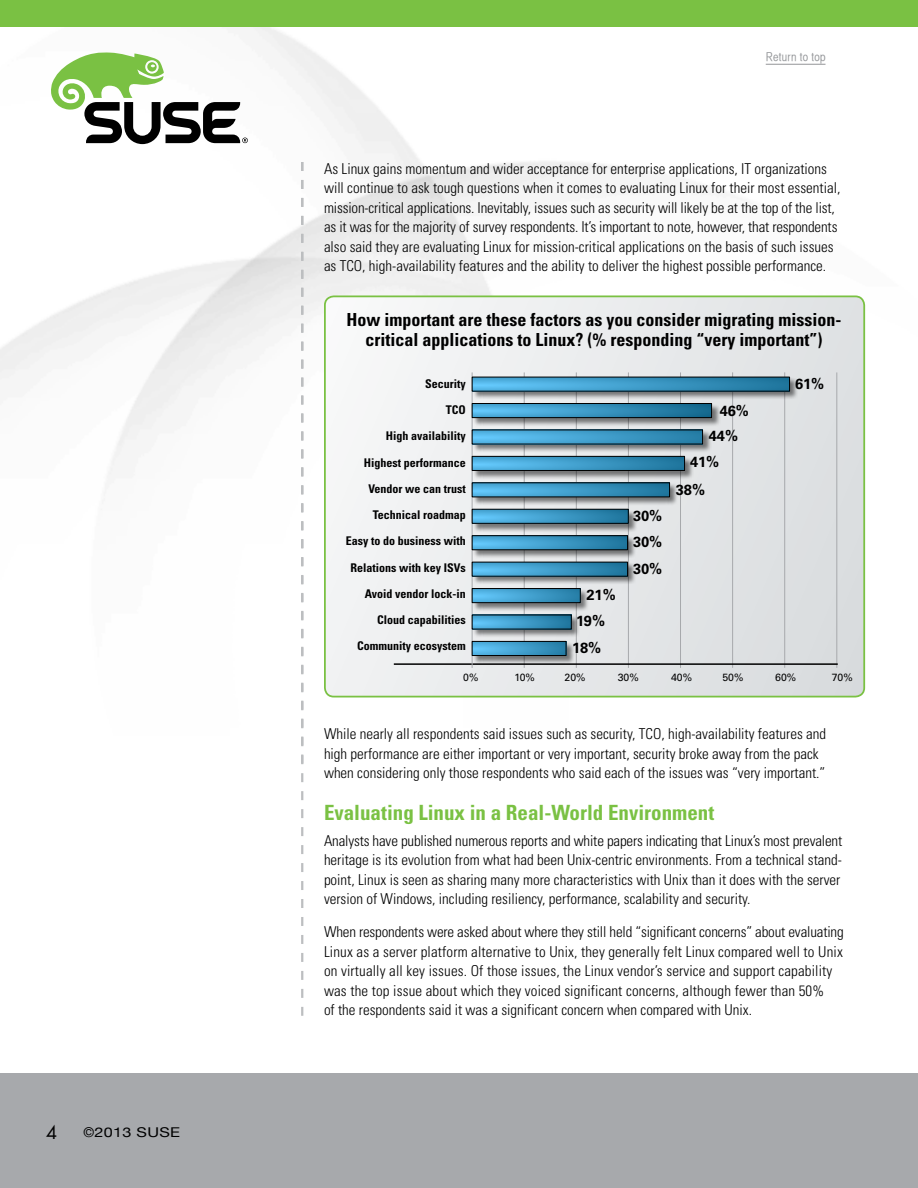
<style>
.page{position:relative;width:918px;height:1188px;background:#fff}
.page>*{position:absolute;margin:0;border:0;box-sizing:border-box;transform-origin:0 0}
.t1{font:700 condensed 21px "Univers";color:#7ac143}
.t2{font:700 condensed 18px/19.5px "Univers";color:#000;text-align:center}
.t3{font:18px "Futura";color:#000}
.t4{font:300 condensed 15px/19.5px "Univers";color:#000}
.t5{font:700 14.7px/26.5px "Univers";color:#000;text-align:justify}
.t6{font:13.5px "Helvetica Neue";letter-spacing:.02em;color:#000}
.t7{font:700 condensed 12px/26.2px "Univers";color:#000;text-align:right}
.t8{font:12px "Helvetica CY Plain";letter-spacing:.02em;color:#939598}
.t9{font:10.5px "Univers";color:#000}
</style>
<div class="page">
<div style="left:0;top:1073px;width:918px;height:115px;background:#a7a9ac"></div>
<div style="left:0;top:0;width:918px;height:27px;background:#7ac143"></div>
<hr style="left:766px;top:64px;width:60px;height:1px;background:#939598">
<svg style="left:51px;top:52px;width:197px;height:92px"></svg>
<svg style="left:301px;top:162px;width:2px;height:854px"></svg>
<svg style="left:325px;top:296px;width:539px;height:401px"></svg>
<div style="left:324px;top:295px;width:541px;height:402px;border:2px solid #7ac143;border-radius:9px"></div>
<hr style="left:628px;top:372px;width:1px;height:296px;background:#a7a9ac">
<hr style="left:576px;top:372px;width:1px;height:296px;background:#a7a9ac">
<hr style="left:524px;top:372px;width:1px;height:296px;background:#a7a9ac">
<hr style="left:680px;top:372px;width:1px;height:296px;background:#a7a9ac">
<hr style="left:784px;top:372px;width:1px;height:296px;background:#a7a9ac">
<hr style="left:732px;top:372px;width:1px;height:296px;background:#a7a9ac">
<hr style="left:836px;top:372px;width:1px;height:296px;background:#a7a9ac">
<hr style="left:394px;top:663px;width:444px;height:2px;background:#000">
<hr style="left:472px;top:372px;width:1px;height:296px;background:#a7a9ac">
<div style="left:473px;top:378px;width:325px;height:22px;background:#000;opacity:.5"></div>
<svg style="left:474px;top:379px;width:314px;height:10px;background:#3e9bc8"></svg>
<div style="left:473px;top:404px;width:248px;height:23px;background:#000;opacity:.5"></div>
<svg style="left:474px;top:405px;width:236px;height:11px;background:#3994c1"></svg>
<div style="left:472px;top:403px;width:240px;height:15px;border:1px solid #000"></div>
<div style="left:473px;top:430px;width:239px;height:23px;background:#000;opacity:.5"></div>
<svg style="left:474px;top:432px;width:227px;height:10px;background:#43a1ce"></svg>
<div style="left:473px;top:457px;width:221px;height:22px;background:#000;opacity:.5"></div>
<svg style="left:474px;top:458px;width:209px;height:11px;background:#3e9bc8"></svg>
<div style="left:472px;top:456px;width:213px;height:15px;border:1px solid #000"></div>
<div style="left:473px;top:483px;width:205px;height:23px;background:#000;opacity:.5"></div>
<svg style="left:474px;top:485px;width:194px;height:10px;background:#3f9bc9"></svg>
<div style="left:473px;top:510px;width:164px;height:22px;background:#000;opacity:.5"></div>
<svg style="left:474px;top:511px;width:152px;height:11px;background:#3e9bc8"></svg>
<div style="left:472px;top:509px;width:156px;height:15px;border:1px solid #000"></div>
<div style="left:473px;top:536px;width:163px;height:23px;background:#000;opacity:.5"></div>
<svg style="left:474px;top:537px;width:152px;height:11px;background:#3e9ac7"></svg>
<div style="left:472px;top:535px;width:156px;height:15px;border:1px solid #000"></div>
<div style="left:473px;top:563px;width:163px;height:22px;background:#000;opacity:.5"></div>
<svg style="left:474px;top:564px;width:152px;height:10px;background:#3e9bc8"></svg>
<div style="left:473px;top:615px;width:107px;height:23px;background:#000;opacity:.5"></div>
<svg style="left:474px;top:617px;width:96px;height:10px"></svg>
<div style="left:473px;top:589px;width:116px;height:23px;background:#000;opacity:.5"></div>
<svg style="left:474px;top:590px;width:104px;height:11px"></svg>
<div style="left:472px;top:588px;width:108px;height:15px;border:1px solid #000"></div>
<div style="left:473px;top:642px;width:101px;height:22px;background:#000;opacity:.5"></div>
<svg style="left:474px;top:643px;width:90px;height:11px"></svg>
<div style="left:472px;top:641px;width:94px;height:15px;border:1px solid #000"></div>
<p class="t3" style="left:46px;top:1120px;width:13px">4</p>
<p class="t6" style="left:83px;top:1124px;width:98px">©2013 SUSE</p>
<p class="t8" style="left:766px;top:50px;width:61px">Return to top</p>
<p class="t4" style="left:324px;top:159px;width:518px">As Linux gains momentum and wider acceptance for enterprise applications, IT organizations will continue to ask tough questions when it comes to evaluating Linux for their most essential, mission-critical applications. Inevitably, issues such as security will likely be at the top of the list, as it was for the majority of survey respondents. It’s important to note, however, that respondents also said they are evaluating Linux for mission-critical applications on the basis of such issues as TCO, high-availability features and the ability to deliver the highest possible performance.</p>
<p class="t2" style="left:347px;top:310px;width:496px">How important are these factors as you consider migrating mission&shy;critical applications to Linux? (% responding “very important”)</p>
<p class="t7" style="left:346px;top:370px;width:121px">Security<br>TCO<br>High availability<br>Highest performance<br>Vendor we can trust<br>Technical roadmap<br>Easy to do business with<br>Relations with key ISVs<br>Avoid vendor lock-in<br>Cloud capabilities<br>Community ecosystem</p>
<p class="t5" style="left:795px;top:370px;width:31px">61%</p>
<p class="t5" style="left:720px;top:398px;width:31px">46%</p>
<p class="t5" style="left:709px;top:423px;width:31px">44%</p>
<p class="t5" style="left:690px;top:449px;width:31px">41%</p>
<p class="t5" style="left:676px;top:477px;width:31px">38%</p>
<p class="t5" style="left:633px;top:502px;width:31px">30% 30% 30%</p>
<p class="t5" style="left:572px;top:582px;width:45px;text-align:left;text-indent:14px">21%<br>19%<br>18%</p>
<p class="t9" style="left:463px;top:671px;width:17px">0%</p>
<p class="t9" style="left:515px;top:671px;width:22px">10%</p>
<p class="t9" style="left:565px;top:671px;width:23px">20%</p>
<p class="t9" style="left:618px;top:671px;width:23px">30%</p>
<p class="t9" style="left:671px;top:671px;width:23px">40%</p>
<p class="t9" style="left:722px;top:671px;width:23px">50%</p>
<p class="t9" style="left:775px;top:671px;width:23px">60%</p>
<p class="t9" style="left:832px;top:671px;width:23px">70%</p>
<p class="t4" style="left:324px;top:724px;width:504px">While nearly all respondents said issues such as security, TCO, high-availability features and high performance are either important or very important, security broke away from the pack when considering only those respondents who said each of the issues was “very important.”</p>
<h1 class="t1" style="left:324px;top:799px;width:392px">Evaluating Linux in a Real-World Environment</h1>
<p class="t4" style="left:324px;top:831px;width:520px">Analysts have published numerous reports and white papers indicating that Linux’s most prevalent heritage is its evolution from what had been Unix-centric environments. From a technical stand&shy;point, Linux is seen as sharing many more characteristics with Unix than it does with the server version of Windows, including resiliency, performance, scalability and security.</p>
<p class="t4" style="left:324px;top:922px;width:521px">When respondents were asked about where they still held “significant concerns” about evaluating Linux as a server platform alternative to Unix, they generally felt Linux compared well to Unix on virtually all key issues. Of those issues, the Linux vendor’s service and support capability was the top issue about which they voiced significant concerns, although fewer than 50%<br>of the respondents said it was a significant concern when compared with Unix.</p>
</div>
